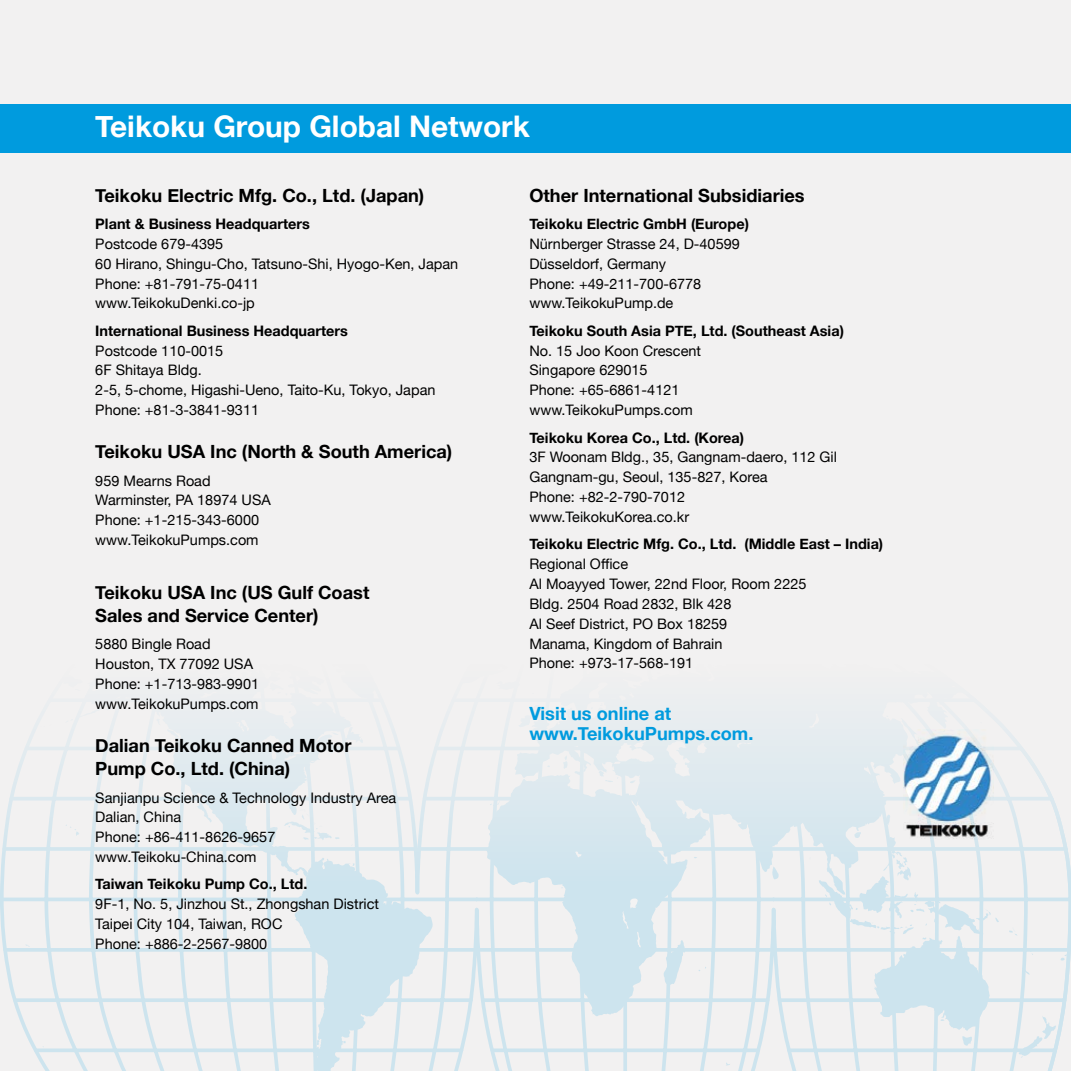
<style>
.page{position:relative;width:1071px;height:1071px;background:#f2f1f1}
.page>*{position:absolute;margin:0;border:0;box-sizing:border-box;transform-origin:0 0}
.t1{font:700 29.75px "Helvetica Neue";color:#fff}
.t2{font:700 18.2px/23.1px "Helvetica Neue";color:#000}
.t3{font:700 18.2px/20.7px "Helvetica Neue";color:#009bde}
.t4{font:14.53px/19.8px "Helvetica Neue";color:#000}
.t5{font:700 14.53px "Helvetica Neue";color:#000}
</style>
<div class="page">
<div style="left:0;top:104px;width:1071px;height:48px;background:#009bde"></div>
<svg style="left:0;top:723px;width:1071px;height:348px"></svg>
<img style="left:903px;top:730px;width:91px;height:110px">
<h1 class="t1" style="left:95px;top:103px;width:436px">Teikoku Group Global Network</h1>
<p class="t2" style="left:95px;top:184px;width:331px">Teikoku Electric Mfg. Co., Ltd. (Japan)</p>
<p class="t5" style="left:95px;top:212px;width:216px">Plant &amp; Business Headquarters</p>
<p class="t4" style="left:95px;top:235px;width:364px">Postcode 679-4395<br>60 Hirano, Shingu-Cho, Tatsuno-Shi, Hyogo-Ken, Japan<br>Phone: +81-791-75-0411<br>www.TeikokuDenki.co-jp</p>
<p class="t5" style="left:95px;top:319px;width:254px">International Business Headquarters</p>
<p class="t4" style="left:95px;top:341px;width:342px">Postcode 110-0015<br>6F Shitaya Bldg.<br>2-5, 5-chome, Higashi-Ueno, Taito-Ku, Tokyo, Japan<br>Phone: +81-3-3841-9311</p>
<p class="t2" style="left:95px;top:441px;width:359px">Teikoku USA Inc (North &amp; South America)</p>
<p class="t4" style="left:95px;top:471px;width:177px">959 Mearns Road<br>Warminster, PA 18974 USA<br>Phone: +1-215-343-6000 www.TeikokuPumps.com</p>
<p class="t2" style="left:95px;top:581px;width:276px">Teikoku USA Inc (US Gulf Coast<br>Sales and Service Center)</p>
<p class="t4" style="left:95px;top:635px;width:165px">5880 Bingle Road<br>Houston, TX 77092 USA<br>Phone: +1-713-983-9901 www.TeikokuPumps.com</p>
<p class="t2" style="left:95px;top:734px;width:258px">Dalian Teikoku Canned Motor<br>Pump Co., Ltd. (China)</p>
<p class="t4" style="left:95px;top:788px;width:302px">Sanjianpu Science &amp; Technology Industry Area<br>Dalian, China<br>Phone: +86-411-8626-9657 www.Teikoku-China.com</p>
<p class="t5" style="left:95px;top:873px;width:214px">Taiwan Teikoku Pump Co., Ltd.</p>
<p class="t4" style="left:95px;top:895px;width:285px">9F-1, No. 5, Jinzhou St., Zhongshan District<br>Taipei City 104, Taiwan, ROC<br>Phone: +886-2-2567-9800</p>
<p class="t2" style="left:529px;top:184px;width:277px">Other International Subsidiaries</p>
<p class="t5" style="left:529px;top:212px;width:221px">Teikoku Electric GmbH (Europe)</p>
<p class="t4" style="left:529px;top:235px;width:212px">Nürnberger Strasse 24, D-40599<br>Düsseldorf, Germany<br>Phone: +49-211-700-6778 www.TeikokuPump.de</p>
<p class="t5" style="left:529px;top:319px;width:316px">Teikoku South Asia PTE, Ltd. (Southeast Asia)</p>
<p class="t4" style="left:529px;top:341px;width:173px">No. 15 Joo Koon Crescent<br>Singapore 629015<br>Phone: +65-6861-4121 www.TeikokuPumps.com</p>
<p class="t5" style="left:529px;top:426px;width:216px">Teikoku Korea Co., Ltd. (Korea)</p>
<p class="t4" style="left:529px;top:448px;width:309px">3F Woonam Bldg., 35, Gangnam-daero, 112 Gil<br>Gangnam-gu, Seoul, 135-827, Korea<br>Phone: +82-2-790-7012 www.TeikokuKorea.co.kr</p>
<p class="t5" style="left:529px;top:533px;width:355px">Teikoku Electric Mfg. Co., Ltd. (Middle East – India)</p>
<p class="t4" style="left:529px;top:555px;width:279px">Regional Office<br>Al Moayyed Tower, 22nd Floor, Room 2225<br>Bldg. 2504 Road 2832, Blk 428<br>Al Seef District, PO Box 18259<br>Manama, Kingdom of Bahrain<br>Phone: +973-17-568-191</p>
<p class="t3" style="left:529px;top:703px;width:226px">Visit us online at www.TeikokuPumps.com.</p>
</div>
